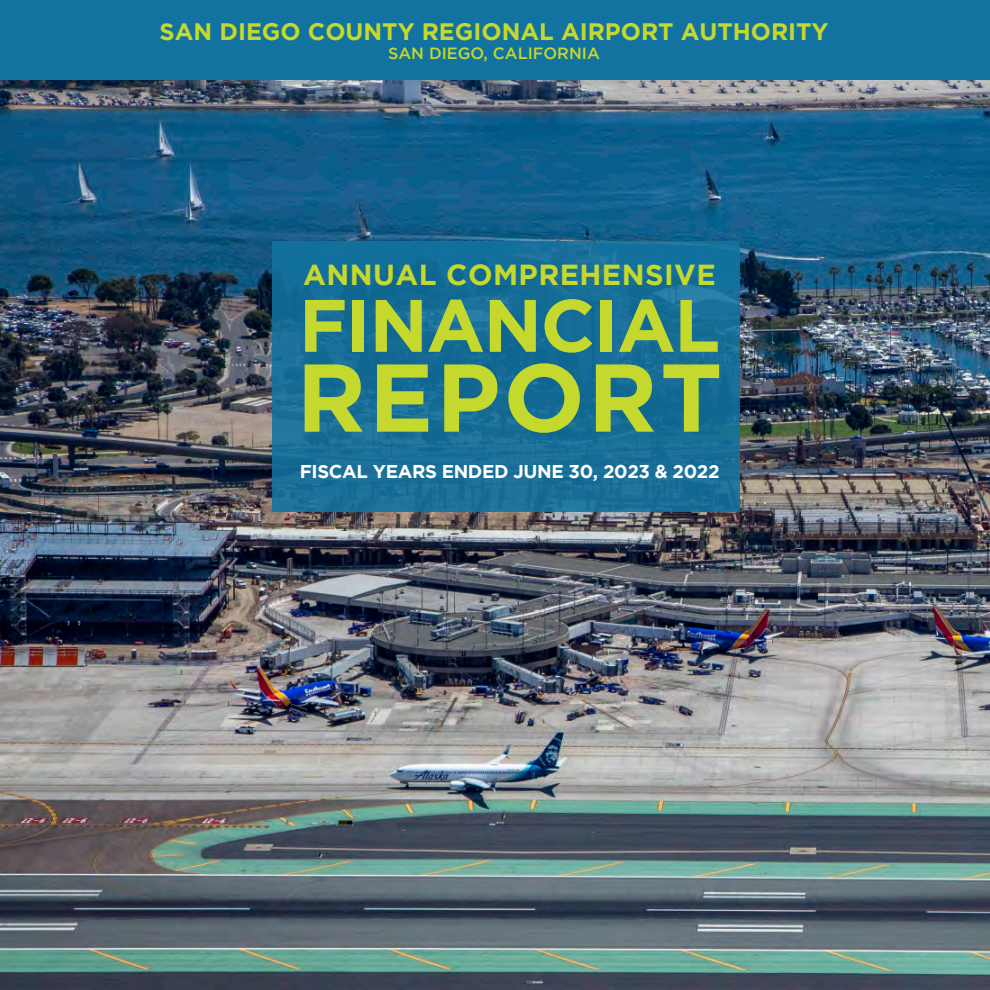
<style>
.page{position:relative;width:990px;height:990px;background:#fff}
.page>*{position:absolute;margin:0;border:0;box-sizing:border-box;transform-origin:0 0}
.t1{font:700 96.12px "Gotham";letter-spacing:.03em;color:#c4d82d}
.t2{font:700 74.12px "Gotham";letter-spacing:-.02em;color:#c4d82d}
.t3{font:700 29px "Gotham";letter-spacing:.015em;color:#c4d82d}
.t4{font:700 23.75px "Gotham";color:#c4d82d}
.t5{font:700 18.5px "Gotham";letter-spacing:-.02em;color:#fff}
.t6{font:500 16.25px "Gotham";color:#c4d82d}
</style>
<div class="page">
<img style="left:0;top:79px;width:990px;height:911px">
<div style="left:272px;top:241px;width:468px;height:270px;background:linear-gradient(to right,#176d97,#166e97)"></div>
<div style="left:0;top:0;width:990px;height:79px;background:#1273a0"></div>
<p class="t4" style="left:160px;top:18px;width:670px">SAN DIEGO COUNTY REGIONAL AIRPORT AUTHORITY</p>
<p class="t6" style="left:388px;top:44px;width:213px">SAN DIEGO, CALIFORNIA</p>
<p class="t3" style="left:303px;top:258px;width:414px">ANNUAL COMPREHENSIVE</p>
<p class="t2" style="left:299px;top:283px;width:423px">FINANCIAL</p>
<p class="t1" style="left:297px;top:342px;width:427px">REPORT</p>
<p class="t5" style="left:300px;top:461px;width:421px">FISCAL YEARS ENDED JUNE 30, 2023 &amp; 2022</p>
</div>
